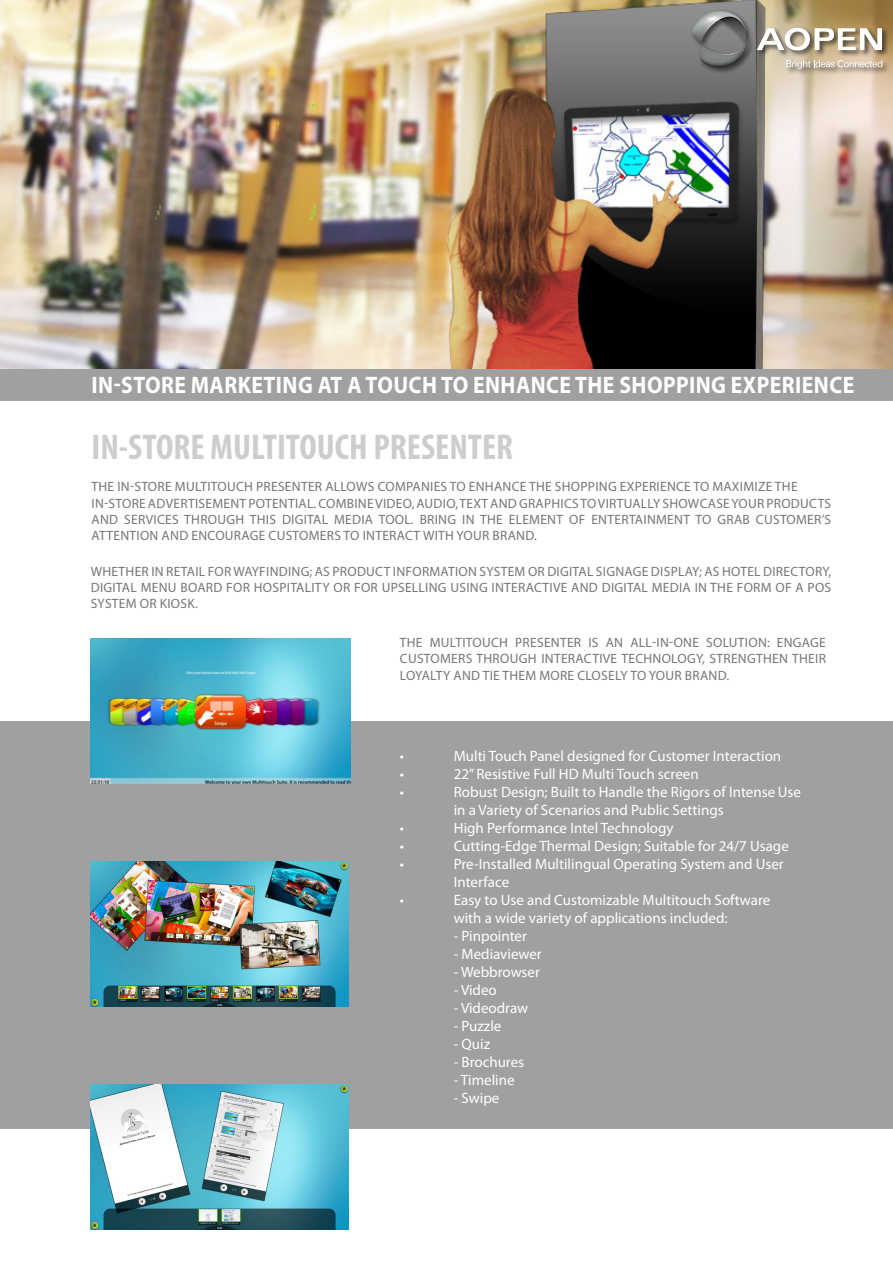
<style>
.page{position:relative;width:893px;height:1263px;background:#fff}
.page>*{position:absolute;margin:0;border:0;box-sizing:border-box;transform-origin:0 0}
.t1{font:700 condensed 36px "Myriad Pro";color:#cdcdcd}
.t2{font:700 23.85px "Myriad Pro";letter-spacing:.02em;color:#fff;scale:.91 1}
.t3{font:15px/18px "Myriad Pro";color:#fff}
.t4{font:13.5px/16.2px "Myriad Pro";letter-spacing:.02em;color:#767676;text-align:justify}
</style>
<div class="page">
<div style="left:0;top:722px;width:893px;height:407px;background:#a0a0a0"></div>
<img style="left:0;top:0;width:893px;height:369px">
<div style="left:0;top:369px;width:893px;height:31px;background:#a0a0a0"></div>
<img style="left:91px;top:638px;width:260px;height:146px">
<img style="left:91px;top:861px;width:258px;height:145px">
<img style="left:91px;top:1084px;width:258px;height:145px">
<div style="left:690px;top:9px;width:200px;height:68px;background:#231f20;opacity:.75"></div>
<svg style="left:757px;top:28px;width:125px;height:22px"></svg>
<svg style="left:692px;top:10px;width:57px;height:57px;background:#797b7b"></svg>
<svg style="left:786px;top:60px;width:96px;height:9px"></svg>
<p class="t2" style="left:92px;top:369px;width:840px">IN-STORE MARKETING AT A TOUCH TO ENHANCE THE SHOPPING EXPERIENCE</p>
<p class="t1" style="left:91px;top:424px;width:423px">IN-STORE MULTITOUCH PRESENTER</p>
<p class="t4" style="left:92px;top:479px;width:708px">THE IN-STORE MULTITOUCH PRESENTER ALLOWS COMPANIES TO ENHANCE THE SHOPPING EXPERIENCE TO MAXIMIZE THE</p>
<p class="t4" style="left:92px;top:495px;width:741px">IN-STORE ADVERTISEMENT POTENTIAL. COMBINE VIDEO, AUDIO, TEXT AND GRAPHICS TO VIRTUALLY SHOWCASE YOUR PRODUCTS AND SERVICES THROUGH THIS DIGITAL MEDIA TOOL. BRING IN THE ELEMENT OF ENTERTAINMENT TO GRAB CUSTOMER’S ATTENTION AND ENCOURAGE CUSTOMERS TO INTERACT WITH YOUR BRAND.</p>
<p class="t4" style="left:91px;top:563px;width:742px">WHETHER IN RETAIL FOR WAYFINDING; AS PRODUCT INFORMATION SYSTEM OR DIGITAL SIGNAGE DISPLAY; AS HOTEL DIRECTORY, DIGITAL MENU BOARD FOR HOSPITALITY OR FOR UPSELLING USING INTERACTIVE AND DIGITAL MEDIA IN THE FORM OF A POS SYSTEM OR KIOSK.</p>
<p class="t4" style="left:400px;top:634px;width:428px">THE MULTITOUCH PRESENTER IS AN ALL-IN-ONE SOLUTION: ENGAGE CUSTOMERS THROUGH INTERACTIVE TECHNOLOGY, STRENGTHEN THEIR LOYALTY AND TIE THEM MORE CLOSELY TO YOUR BRAND.</p>
<p class="t3" style="left:400px;top:746px;width:6px">•</p>
<p class="t3" style="left:454px;top:746px;width:329px">Multi Touch Panel designed for Customer Interaction</p>
<p class="t3" style="left:400px;top:764px;width:6px">•</p>
<p class="t3" style="left:454px;top:764px;width:246px">22”Resistive Full HD Multi Touch screen</p>
<p class="t3" style="left:400px;top:782px;width:6px">•</p>
<p class="t3" style="left:454px;top:782px;width:349px">Robust Design; Built to Handle the Rigors of Intense Use</p>
<p class="t3" style="left:454px;top:800px;width:271px">in a Variety of Scenarios and Public Settings</p>
<p class="t3" style="left:400px;top:818px;width:6px">•</p>
<p class="t3" style="left:454px;top:818px;width:221px">High Performance Intel Technology</p>
<p class="t3" style="left:400px;top:836px;width:6px">•</p>
<p class="t3" style="left:454px;top:836px;width:337px">Cutting-Edge Thermal Design; Suitable for 24/7 Usage</p>
<p class="t3" style="left:400px;top:854px;width:6px">•</p>
<p class="t3" style="left:454px;top:854px;width:332px">Pre-Installed Multilingual Operating System and User<br>Interface</p>
<p class="t3" style="left:400px;top:890px;width:6px">•</p>
<p class="t3" style="left:454px;top:890px;width:318px">Easy to Use and Customizable Multitouch Software with a wide variety of applications included:</p>
<p class="t3" style="left:454px;top:926px;width:75px">- Pinpointer</p>
<p class="t3" style="left:454px;top:944px;width:90px">- Mediaviewer</p>
<p class="t3" style="left:454px;top:962px;width:88px">- Webbrowser</p>
<p class="t3" style="left:454px;top:980px;width:45px">- Video</p>
<p class="t3" style="left:454px;top:998px;width:76px">- Videodraw</p>
<p class="t3" style="left:454px;top:1016px;width:49px">- Puzzle</p>
<p class="t3" style="left:454px;top:1034px;width:38px">- Quiz</p>
<p class="t3" style="left:454px;top:1052px;width:72px">- Brochures</p>
<p class="t3" style="left:454px;top:1070px;width:62px">- Timeline</p>
<p class="t3" style="left:454px;top:1088px;width:47px">- Swipe</p>
</div>
